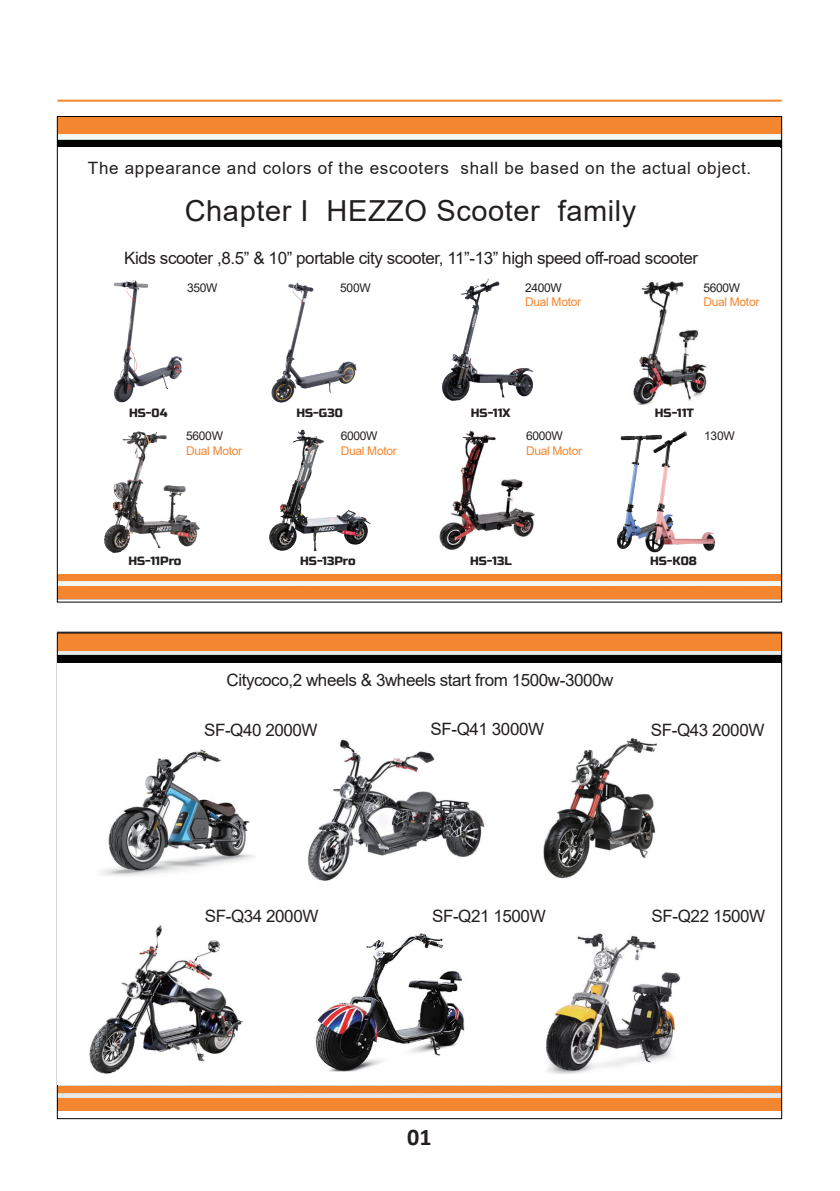
<style>
.page{position:relative;width:840px;height:1191px;background:#fff}
.page>*{position:absolute;margin:0;border:0;box-sizing:border-box;transform-origin:0 0}
.t1{font:29px "Arial";letter-spacing:.02em;color:#231f20}
.t2{font:700 24px "Calibri";color:#231f20}
.t3{font:17px "Arial";letter-spacing:-.025em;color:#231f20}
.t4{font:17px "Arial";letter-spacing:.04em;color:#231f20}
.t5{font:12px "Russo One";color:#231f20}
.t6{font:12px "Arial";letter-spacing:-.025em;color:#f58630}
.t7{font:12px "Arial";letter-spacing:-.025em;color:#231f20}
</style>
<div class="page">
<hr style="left:57px;top:100px;width:724px;height:2px;background:#f58630">
<img style="left:59px;top:134px;width:720px;height:466px">
<img style="left:57px;top:631px;width:724px;height:467px">
<div style="left:57px;top:116px;width:724px;height:18px;background:#f58630"></div>
<div style="left:57px;top:140px;width:724px;height:7px;background:#030303"></div>
<div style="left:57px;top:655px;width:724px;height:8px;background:#030303"></div>
<div style="left:57px;top:574px;width:724px;height:6px;background:#f58630"></div>
<div style="left:58px;top:586px;width:723px;height:12px;background:#f58630"></div>
<div style="left:57px;top:1086px;width:724px;height:6px;background:#f58630"></div>
<div style="left:58px;top:1098px;width:723px;height:12px;background:#f58630"></div>
<div style="left:58px;top:633px;width:722px;height:17px;background:#f58630"></div>
<div style="left:58px;top:147px;width:721px;height:427px;background:#fff"></div>
<div style="left:58px;top:663px;width:722px;height:422px;background:#fff"></div>
<img style="left:56px;top:278px;width:127px;height:126px">
<img style="left:271px;top:282px;width:86px;height:121px">
<img style="left:442px;top:278px;width:92px;height:123px">
<img style="left:633px;top:281px;width:74px;height:123px">
<img style="left:269px;top:429px;width:102px;height:123px">
<img style="left:439px;top:430px;width:97px;height:121px">
<img style="left:101px;top:749px;width:154px;height:127px">
<img style="left:307px;top:739px;width:178px;height:142px">
<img style="left:543px;top:738px;width:115px;height:141px">
<img style="left:89px;top:925px;width:154px;height:149px">
<img style="left:546px;top:933px;width:135px;height:141px">
<img style="left:315px;top:933px;width:150px;height:139px">
<img style="left:616px;top:431px;width:100px;height:122px">
<img style="left:104px;top:431px;width:96px;height:122px">
<p class="t4" style="left:88px;top:156px;width:664px">The appearance and colors of the escooters shall be based on the actual object.</p>
<h1 class="t1" style="left:185px;top:191px;width:453px">Chapter I HEZZO Scooter family</h1>
<p class="t3" style="left:124px;top:246px;width:575px">Kids scooter ,8.5” &amp; 10” portable city scooter, 11”-13” high speed off-road scooter</p>
<p class="t7" style="left:187px;top:279px;width:32px">350W</p>
<p class="t7" style="left:340px;top:279px;width:32px">500W</p>
<p class="t7" style="left:525px;top:279px;width:38px">2400W</p>
<p class="t6" style="left:525px;top:294px;width:57px">Dual Motor</p>
<p class="t7" style="left:703px;top:279px;width:38px">5600W</p>
<p class="t6" style="left:703px;top:294px;width:57px">Dual Motor</p>
<p class="t5" style="left:129px;top:406px;width:40px">HS-04</p>
<p class="t5" style="left:296px;top:406px;width:48px">HS-G30</p>
<p class="t5" style="left:470px;top:406px;width:41px">HS-11X</p>
<p class="t5" style="left:654px;top:406px;width:41px">HS-11T</p>
<p class="t7" style="left:186px;top:427px;width:38px">5600W</p>
<p class="t6" style="left:186px;top:442px;width:57px">Dual Motor</p>
<p class="t7" style="left:340px;top:427px;width:38px">6000W</p>
<p class="t6" style="left:340px;top:442px;width:57px">Dual Motor</p>
<p class="t7" style="left:525px;top:427px;width:38px">6000W</p>
<p class="t6" style="left:525px;top:442px;width:57px">Dual Motor</p>
<p class="t7" style="left:703px;top:427px;width:32px">130W</p>
<p class="t5" style="left:128px;top:554px;width:55px">HS-11Pro</p>
<p class="t5" style="left:300px;top:554px;width:57px">HS-13Pro</p>
<p class="t5" style="left:470px;top:554px;width:43px">HS-13L</p>
<p class="t5" style="left:649px;top:554px;width:48px">HS-K08</p>
<p class="t3" style="left:226px;top:668px;width:388px">Citycoco,2 wheels &amp; 3wheels start from 1500w-3000w</p>
<p class="t3" style="left:204px;top:718px;width:115px">SF-Q40 2000W</p>
<p class="t3" style="left:430px;top:717px;width:115px">SF-Q41 3000W</p>
<p class="t3" style="left:650px;top:718px;width:115px">SF-Q43 2000W</p>
<p class="t3" style="left:205px;top:904px;width:115px">SF-Q34 2000W</p>
<p class="t3" style="left:432px;top:904px;width:115px">SF-Q21 1500W</p>
<p class="t3" style="left:651px;top:904px;width:115px">SF-Q22 1500W</p>
<h2 class="t2" style="left:407px;top:1120px;width:26px">01</h2>
</div>
